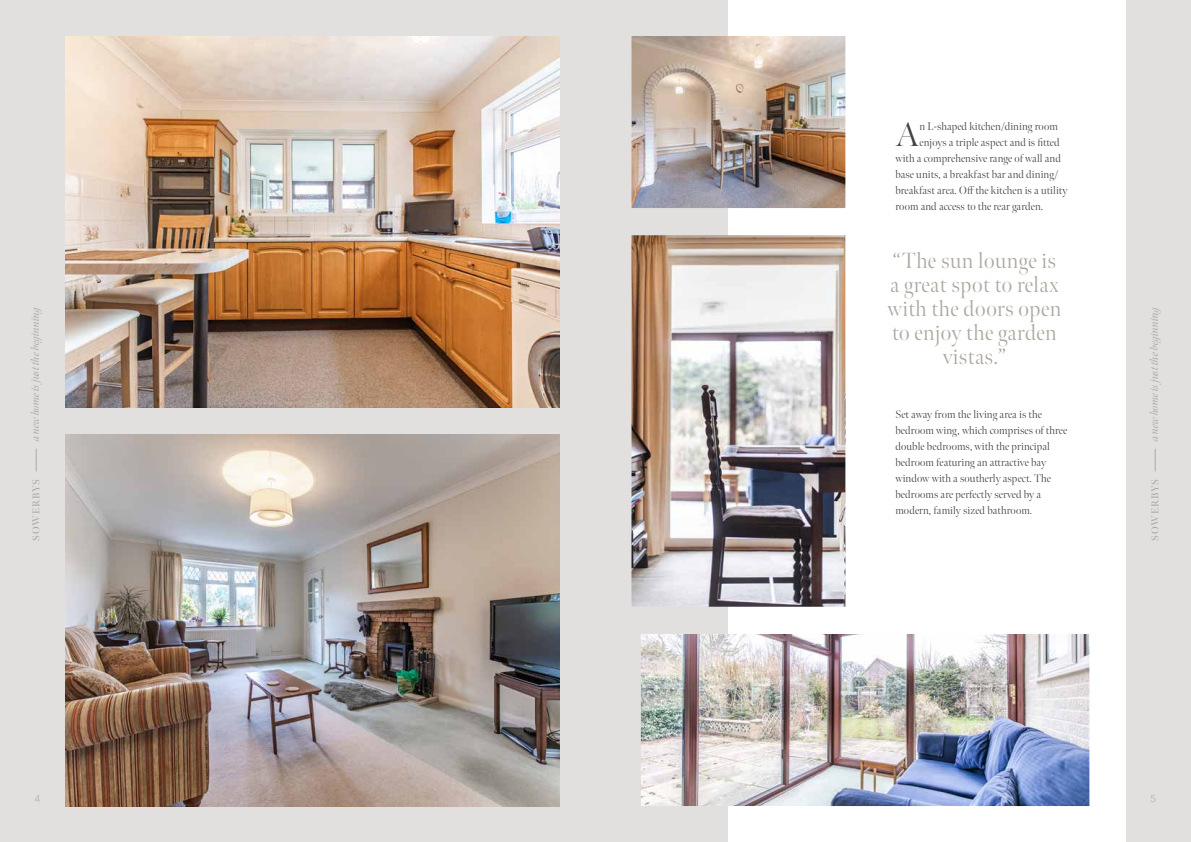
<style>
.page{position:relative;width:1191px;height:842px;background:#fff}
.page>*{position:absolute;margin:0;border:0;box-sizing:border-box;transform-origin:0 0}
.t1{font:300 34px "Meno Banner";color:#434141}
.t2{font:300 22px/24px "Meno Banner";letter-spacing:.02em;color:#ada8a0;text-align:center}
.t3{font:300 11px/16px "Meno Banner";letter-spacing:.01em;color:#434141}
.t4{font:italic 11px "Meno Banner";letter-spacing:-.01em;color:#ada8a0}
.t5{font:600 10px "Meno Banner";letter-spacing:.08em;color:#ada8a0}
.t6{font:300 10px "Quasimoda";color:#ada8a0}
</style>
<div class="page">
<div style="left:0;top:0;width:595px;height:842px;background:#e2e0df"></div>
<div style="left:595px;top:0;width:596px;height:842px;background:#e2e0df"></div>
<svg style="left:36px;top:449px;width:1px;height:22px"></svg>
<svg style="left:1155px;top:449px;width:1px;height:22px"></svg>
<div style="left:728px;top:0;width:397px;height:842px;background:#fff"></div>
<img style="left:631px;top:235px;width:214px;height:372px">
<img style="left:631px;top:36px;width:214px;height:172px">
<img style="left:641px;top:634px;width:448px;height:172px">
<img style="left:66px;top:36px;width:493px;height:371px">
<img style="left:66px;top:434px;width:493px;height:372px">
<h1 class="t1" style="left:895px;top:114px;width:25px">A</h1>
<p class="t3" style="left:919px;top:119px;width:140px">n L-shaped kitchen/dining room</p>
<p class="t3" style="left:919px;top:135px;width:142px">enjoys a triple aspect and is fitted</p>
<p class="t3" style="left:895px;top:151px;width:167px">with a comprehensive range of wall and</p>
<p class="t3" style="left:895px;top:167px;width:164px">base units, a breakfast bar and dining/</p>
<p class="t3" style="left:895px;top:183px;width:173px">breakfast area. Off the kitchen is a utility</p>
<p class="t3" style="left:895px;top:199px;width:149px">room and access to the rear garden.</p>
<h2 class="t2" style="left:887px;top:249px;width:175px">“The sun lounge is a great spot to relax with the doors open to enjoy the garden vistas.”</h2>
<p class="t4" style="left:29px;top:441px;width:138px;rotate:-90deg">a new home is just the beginning</p>
<p class="t4" style="left:1147px;top:441px;width:138px;rotate:-90deg">a new home is just the beginning</p>
<p class="t3" style="left:895px;top:407px;width:173px">Set away from the living area is the bedroom wing, which comprises of three double bedrooms, with the principal bedroom featuring an attractive bay window with a southerly aspect. The bedrooms are perfectly served by a modern, family sized bathroom.</p>
<p class="t5" style="left:30px;top:541px;width:63px;rotate:-90deg">SOWERBYS</p>
<p class="t5" style="left:1149px;top:541px;width:63px;rotate:-90deg">SOWERBYS</p>
<p class="t6" style="left:35px;top:791px;width:7px">4</p>
<p class="t6" style="left:1150px;top:791px;width:7px">5</p>
</div>
